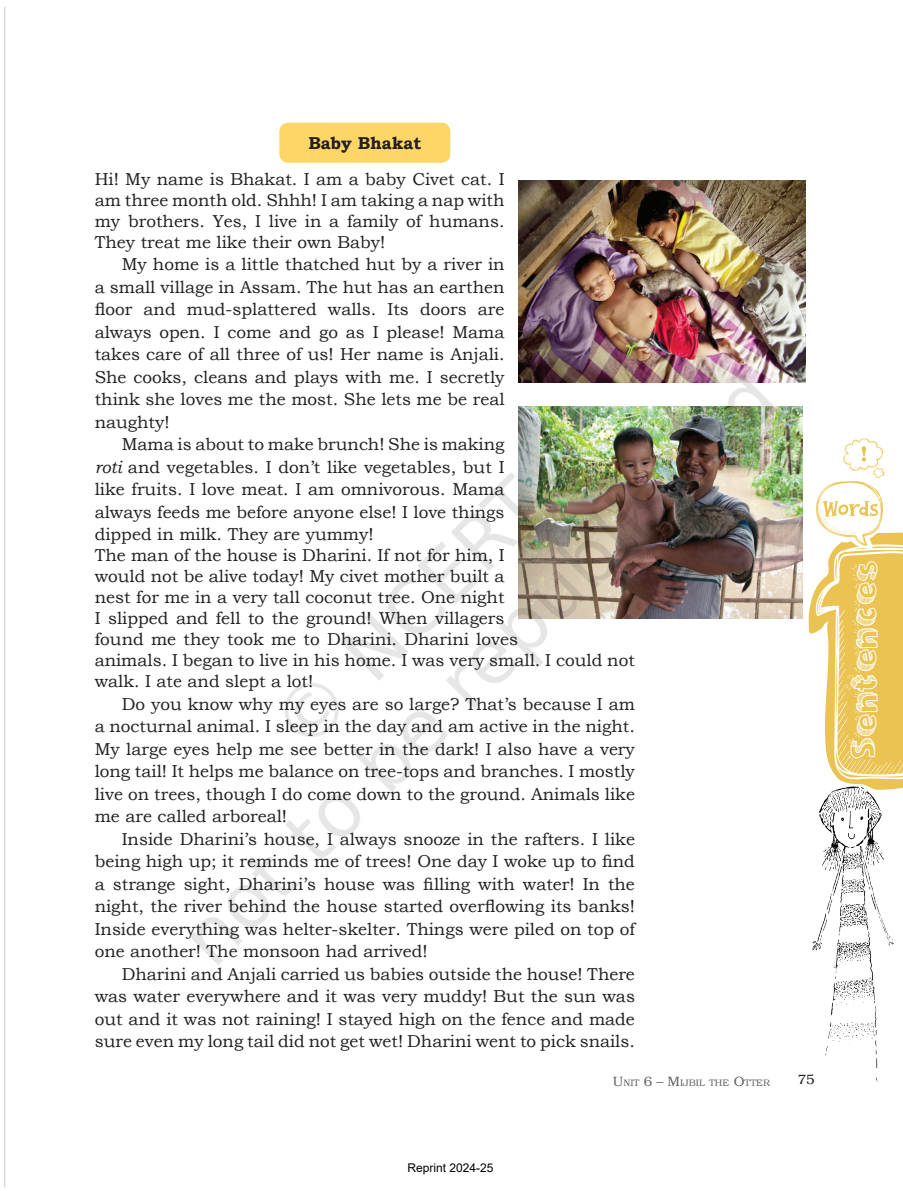
<style>
.page{position:relative;width:903px;height:1191px;background:#fff}
.page>*{position:absolute;margin:0;border:0;box-sizing:border-box;transform-origin:0 0}
.t1{font:37.2px "Sketch 3 D";color:#fff}
.t2{font:17.25px/22.5px "Bookman Old Style";color:#231f20;text-align:justify}
.t3{font:700 17.25px "Bookman Old Style";color:#231f20}
.t4{font:13.5px "Bookman";color:#231f20}
.t5{font:12px "Arial";color:#000}
.t6{font:9.45px "Bookman";color:#636366}
.s1{font-style:italic}
.s2{font-size:13.5px}
</style>
<div class="page">
<img style="left:4px;top:7px;width:898px;height:1181px">
<img style="left:86px;top:293px;width:707px;height:707px">
<p class="t3" style="left:308px;top:130px;width:114px">Baby Bhakat</p>
<p class="t2" style="left:95px;top:168px;width:411px;line-height:21px">Hi! My name is Bhakat. I am a baby Civet cat. I am three month old. Shhh! I am taking a nap with my brothers. Yes, I live in a family of humans.<br>They treat me like their own Baby!</p>
<p class="t2" style="left:95px;top:253px;width:411px;text-indent:27px">My home is a little thatched hut by a river in a small village in Assam. The hut has an earthen floor and mud-splattered walls. Its doors are always open. I come and go as I please! Mama takes care of all three of us! Her name is Anjali.<br>She cooks, cleans and plays with me. I secretly think she loves me the most. She lets me be real naughty!</p>
<p class="t2" style="left:95px;top:434px;width:541px;line-height:21.6px;text-align:left;text-indent:27px">Mama is about to make brunch! She is making<br><span class="s1">roti</span> and vegetables. I don’t like vegetables, but I<br>like fruits. I love meat. I am omnivorous. Mama<br>always feeds me before anyone else! I love things<br>dipped in milk. They are yummy!<br>The man of the house is Dharini. If not for him, I<br>would not be alive today! My civet mother built a<br>nest for me in a very tall coconut tree. One night<br>I slipped and fell to the ground! When villagers<br>found me they took me to Dharini. Dharini loves<br>animals. I began to live in his home. I was very small. I could not walk. I ate and slept a lot!</p>
<p class="t2" style="left:95px;top:693px;width:541px;text-indent:27px">Do you know why my eyes are so large? That’s because I am a nocturnal animal. I sleep in the day and am active in the night.<br>My large eyes help me see better in the dark! I also have a very long tail! It helps me balance on tree-tops and branches. I mostly live on trees, though I do come down to the ground. Animals like me are called arboreal!</p>
<p class="t2" style="left:95px;top:827px;width:541px;text-indent:27px">Inside Dharini’s house, I always snooze in the rafters. I like being high up; it reminds me of trees! One day I woke up to find a strange sight, Dharini’s house was filling with water! In the night, the river behind the house started overflowing its banks!<br>Inside everything was helter-skelter. Things were piled on top of one another! The monsoon had arrived!</p>
<p class="t2" style="left:95px;top:962px;width:541px;text-indent:27px">Dharini and Anjali carried us babies outside the house! There was water everywhere and it was very muddy! But the sun was out and it was not raining! I stayed high on the fence and made sure even my long tail did not get wet! Dharini went to pick snails.</p>
<p class="t5" style="left:407px;top:1160px;width:88px">Reprint 2024-25</p>
<p class="t6" style="left:612px;top:1077px;width:158px"><span class="s2">U</span>NIT <span class="s2">6 – M</span>IJBIL THE <span class="s2">O</span>TTER</p>
<p class="t4" style="left:797px;top:1072px;width:18px">75</p>
<h1 class="t1" style="left:842px;top:760px;width:200px;rotate:-90deg">Sentences</h1>
</div>
